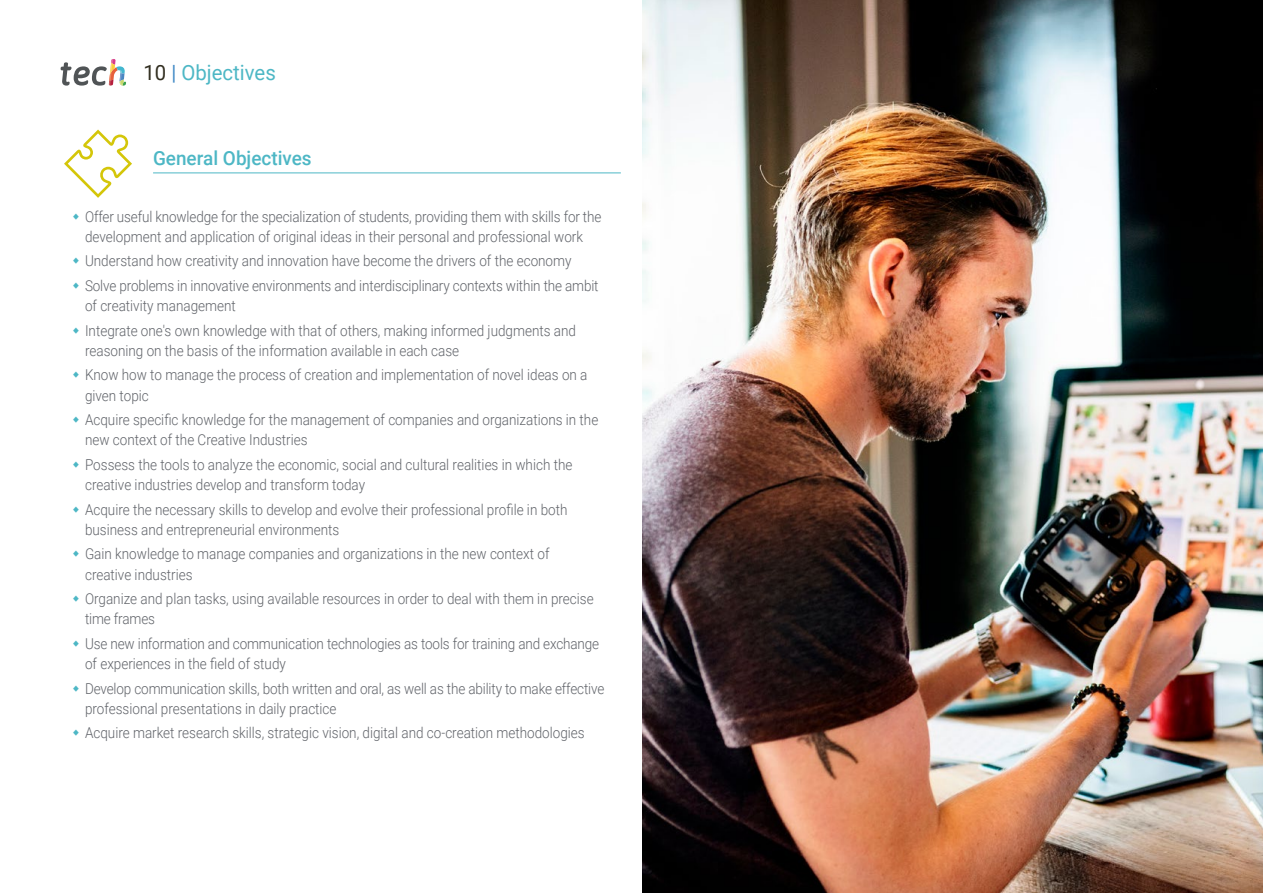
<style>
.page{position:relative;width:1263px;height:893px;background:#fff}
.page>*{position:absolute;margin:0;border:0;box-sizing:border-box;transform-origin:0 0}
.t1{font:21px "Roboto";color:#4db7c5}
.t2{font:500 19.5px "Roboto";color:#4db7c5}
.t3{font:300 15px/24.5px "Roboto";color:#61646a;scale:.9 1}
.s1{color:#312e20}
.s2{color:#4089c5}
</style>
<div class="page">
<hr style="left:153px;top:173px;width:468px;height:1px;background:#4db7c5">
<svg style="left:64px;top:130px;width:68px;height:68px"></svg>
<img style="left:642px;top:0;width:621px;height:893px">
<svg style="left:61px;top:59px;width:65px;height:27px"></svg>
<h1 class="t1" style="left:144px;top:57px;width:134px"><span class="s1">10</span> <span class="s2">|</span> Objectives</h1>
<h2 class="t2" style="left:153px;top:144px;width:160px">General Objectives</h2>
<p class="t3" style="left:85px;top:206px;width:575px;line-height:20.2px">Offer useful knowledge for the specialization of students, providing them with skills for the development and application of original ideas in their personal and professional work</p>
<p class="t3" style="left:85px;top:248px;width:572px">Understand how creativity and innovation have become the drivers of the economy<br>Solve problems in innovative environments and interdisciplinary contexts within the ambit</p>
<p class="t3" style="left:85px;top:293px;width:547px">of creativity management<br>Integrate one's own knowledge with that of others, making informed judgments and</p>
<p class="t3" style="left:85px;top:338px;width:560px">reasoning on the basis of the information available in each case<br>Know how to manage the process of creation and implementation of novel ideas on a</p>
<p class="t3" style="left:85px;top:383px;width:572px">given topic<br>Acquire specific knowledge for the management of companies and organizations in the</p>
<p class="t3" style="left:85px;top:427px;width:543px">new context of the Creative Industries<br>Possess the tools to analyze the economic, social and cultural realities in which the</p>
<p class="t3" style="left:85px;top:472px;width:537px">creative industries develop and transform today<br>Acquire the necessary skills to develop and evolve their professional profile in both</p>
<p class="t3" style="left:85px;top:517px;width:517px">business and entrepreneurial environments<br>Gain knowledge to manage companies and organizations in the new context of</p>
<p class="t3" style="left:85px;top:562px;width:567px">creative industries<br>Organize and plan tasks, using available resources in order to deal with them in precise</p>
<p class="t3" style="left:85px;top:606px;width:573px">time frames<br>Use new information and communication technologies as tools for training and exchange</p>
<p class="t3" style="left:85px;top:651px;width:578px">of experiences in the field of study<br>Develop communication skills, both written and oral, as well as the ability to make effective</p>
<p class="t3" style="left:85px;top:696px;width:557px">professional presentations in daily practice<br>Acquire market research skills, strategic vision, digital and co-creation methodologies</p>
</div>
